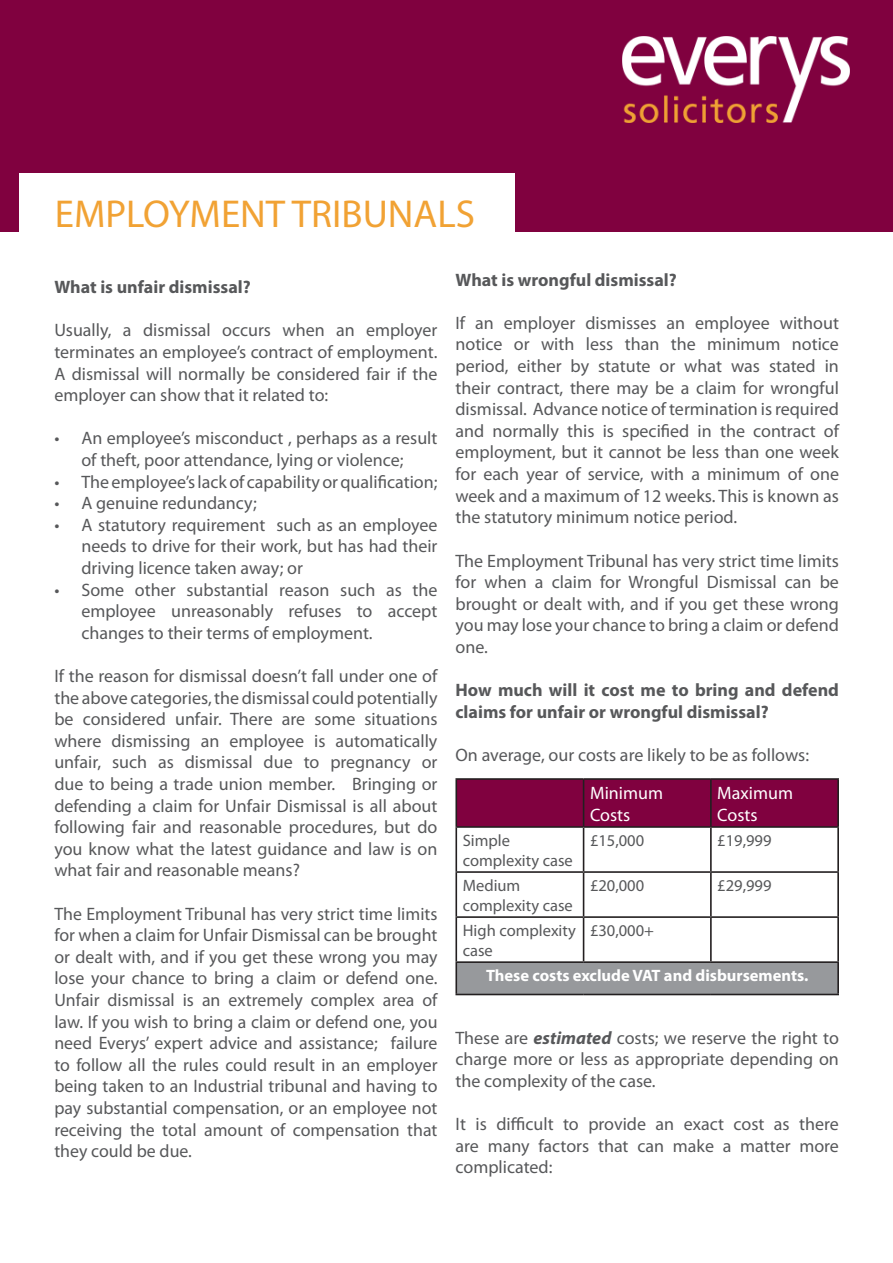
<style>
.page{position:relative;width:893px;height:1263px;background:#fff}
.page>*{position:absolute;margin:0;border:0;box-sizing:border-box;transform-origin:0 0}
.t1{font:39px "Myriad Pro";color:#f1a234}
.t2{font:18px/21.6px "Myriad Pro";color:#57585a;text-align:justify}
.t3{font:700 18px/21.6px "Myriad Pro";color:#57585a}
.t4{font:18px/21.6px "Myriad Pro";color:#fff}
.t5{font:16.5px/19.8px "Myriad Pro";color:#57585a}
.t6{font:700 16.5px "Myriad Pro";color:#fff}
.s1{font-weight:700;font-style:italic}
</style>
<div class="page">
<div style="left:0;top:0;width:893px;height:232px;background:#80013f"></div>
<img style="left:622px;top:36px;width:228px;height:87px">
<div style="left:19px;top:173px;width:495px;height:69px;background:#fff"></div>
<div style="left:457px;top:780px;width:380px;height:46px;background:#80013f"></div>
<div style="left:456px;top:962px;width:382px;height:32px;background:#97999c"></div>
<hr style="left:455px;top:778px;width:129px;height:2px;background:#231f20">
<hr style="left:455px;top:780px;width:2px;height:46px;background:#231f20">
<hr style="left:584px;top:778px;width:127px;height:2px;background:#231f20">
<hr style="left:583px;top:780px;width:1px;height:46px;background:#231f20">
<hr style="left:711px;top:778px;width:128px;height:2px;background:#231f20">
<hr style="left:710px;top:780px;width:2px;height:46px;background:#231f20">
<hr style="left:837px;top:780px;width:2px;height:46px;background:#231f20">
<hr style="left:455px;top:826px;width:129px;height:2px;background:#231f20">
<hr style="left:455px;top:828px;width:2px;height:43px;background:#231f20">
<hr style="left:584px;top:826px;width:127px;height:2px;background:#231f20">
<hr style="left:583px;top:828px;width:1px;height:43px;background:#231f20">
<hr style="left:711px;top:826px;width:128px;height:2px;background:#231f20">
<hr style="left:710px;top:828px;width:2px;height:43px;background:#231f20">
<hr style="left:837px;top:828px;width:2px;height:43px;background:#231f20">
<hr style="left:455px;top:871px;width:129px;height:2px;background:#231f20">
<hr style="left:455px;top:873px;width:2px;height:43px;background:#231f20">
<hr style="left:584px;top:871px;width:127px;height:2px;background:#231f20">
<hr style="left:583px;top:873px;width:1px;height:43px;background:#231f20">
<hr style="left:711px;top:871px;width:128px;height:2px;background:#231f20">
<hr style="left:710px;top:873px;width:2px;height:43px;background:#231f20">
<hr style="left:837px;top:873px;width:2px;height:43px;background:#231f20">
<hr style="left:455px;top:916px;width:129px;height:2px;background:#231f20">
<hr style="left:455px;top:918px;width:2px;height:43px;background:#231f20">
<hr style="left:584px;top:916px;width:127px;height:2px;background:#231f20">
<hr style="left:583px;top:918px;width:1px;height:43px;background:#231f20">
<hr style="left:711px;top:916px;width:128px;height:2px;background:#231f20">
<hr style="left:710px;top:918px;width:2px;height:43px;background:#231f20">
<hr style="left:837px;top:918px;width:2px;height:43px;background:#231f20">
<hr style="left:455px;top:961px;width:129px;height:2px;background:#231f20">
<hr style="left:455px;top:963px;width:2px;height:31px;background:#231f20">
<hr style="left:584px;top:961px;width:127px;height:2px;background:#231f20">
<hr style="left:711px;top:961px;width:128px;height:2px;background:#231f20">
<hr style="left:837px;top:963px;width:2px;height:31px;background:#231f20">
<hr style="left:455px;top:994px;width:129px;height:1px;background:#231f20">
<hr style="left:584px;top:994px;width:127px;height:1px;background:#231f20">
<hr style="left:711px;top:994px;width:128px;height:1px;background:#231f20">
<p class="t1" style="left:55px;top:190px;width:422px">EMPLOYMENT TRIBUNALS</p>
<p class="t3" style="left:54px;top:276px;width:198px">What is unfair dismissal?</p>
<p class="t2" style="left:54px;top:319px;width:385px">Usually, a dismissal occurs when an employer terminates an employee’s contract of employment.<br>A dismissal will normally be considered fair if the employer can show that it related to:</p>
<p class="t2" style="left:54px;top:427px;width:385px;text-align:center">• An employee’s misconduct , perhaps as a result of theft, poor attendance, lying or violence;</p>
<p class="t2" style="left:54px;top:470px;width:385px">• The employee’s lack of capability or qualification;</p>
<p class="t2" style="left:54px;top:492px;width:204px">• A genuine redundancy;</p>
<p class="t2" style="left:81px;top:514px;width:358px;text-indent:-27px">• A statutory requirement such as an employee needs to drive for their work, but has had their driving licence taken away; or</p>
<p class="t2" style="left:81px;top:578px;width:358px;text-indent:-27px">• Some other substantial reason such as the employee unreasonably refuses to accept changes to their terms of employment.</p>
<p class="t2" style="left:54px;top:665px;width:385px">If the reason for dismissal doesn’t fall under one of the above categories, the dismissal could potentially be considered unfair. There are some situations where dismissing an employee is automatically unfair, such as dismissal due to pregnancy or due to being a trade union member. Bringing or defending a claim for Unfair Dismissal is all about following fair and reasonable procedures, but do you know what the latest guidance and law is on what fair and reasonable means?</p>
<p class="t2" style="left:54px;top:902px;width:385px">The Employment Tribunal has very strict time limits for when a claim for Unfair Dismissal can be brought or dealt with, and if you get these wrong you may lose your chance to bring a claim or defend one.<br>Unfair dismissal is an extremely complex area of law. If you wish to bring a claim or defend one, you need Everys’ expert advice and assistance; failure to follow all the rules could result in an employer being taken to an Industrial tribunal and having to pay substantial compensation, or an employee not receiving the total amount of compensation that they could be due.</p>
<p class="t3" style="left:455px;top:268px;width:223px">What is wrongful dismissal?</p>
<p class="t2" style="left:455px;top:312px;width:385px">If an employer dismisses an employee without notice or with less than the minimum notice period, either by statute or what was stated in their contract, there may be a claim for wrongful dismissal. Advance notice of termination is required and normally this is specified in the contract of employment, but it cannot be less than one week for each year of service, with a minimum of one week and a maximum of 12 weeks. This is known as the statutory minimum notice period.</p>
<p class="t2" style="left:455px;top:549px;width:385px">The Employment Tribunal has very strict time limits for when a claim for Wrongful Dismissal can be brought or dealt with, and if you get these wrong you may lose your chance to bring a claim or defend one.</p>
<p class="t3" style="left:455px;top:679px;width:385px">How much will it cost me to bring and defend claims for unfair or wrongful dismissal?</p>
<p class="t2" style="left:455px;top:744px;width:355px">On average, our costs are likely to be as follows:</p>
<p class="t4" style="left:590px;top:782px;width:75px">Minimum<br>Costs</p>
<p class="t4" style="left:717px;top:782px;width:77px">Maximum<br>Costs</p>
<p class="t5" style="left:463px;top:830px;width:112px">Simple complexity case</p>
<p class="t5" style="left:590px;top:830px;width:56px">£15,000</p>
<p class="t5" style="left:717px;top:830px;width:56px">£19,999</p>
<p class="t5" style="left:463px;top:875px;width:112px">Medium complexity case</p>
<p class="t5" style="left:590px;top:875px;width:56px">£20,000</p>
<p class="t5" style="left:717px;top:875px;width:56px">£29,999</p>
<p class="t5" style="left:463px;top:920px;width:115px">High complexity case</p>
<p class="t5" style="left:590px;top:920px;width:66px">£30,000+</p>
<p class="t6" style="left:486px;top:965px;width:324px">These costs exclude VAT and disbursements.</p>
<p class="t2" style="left:455px;top:1026px;width:385px">These are <span class="s1">estimated</span> costs; we reserve the right to charge more or less as appropriate depending on the complexity of the case.</p>
<p class="t2" style="left:455px;top:1113px;width:385px">It is difficult to provide an exact cost as there are many factors that can make a matter more complicated:</p>
</div>
